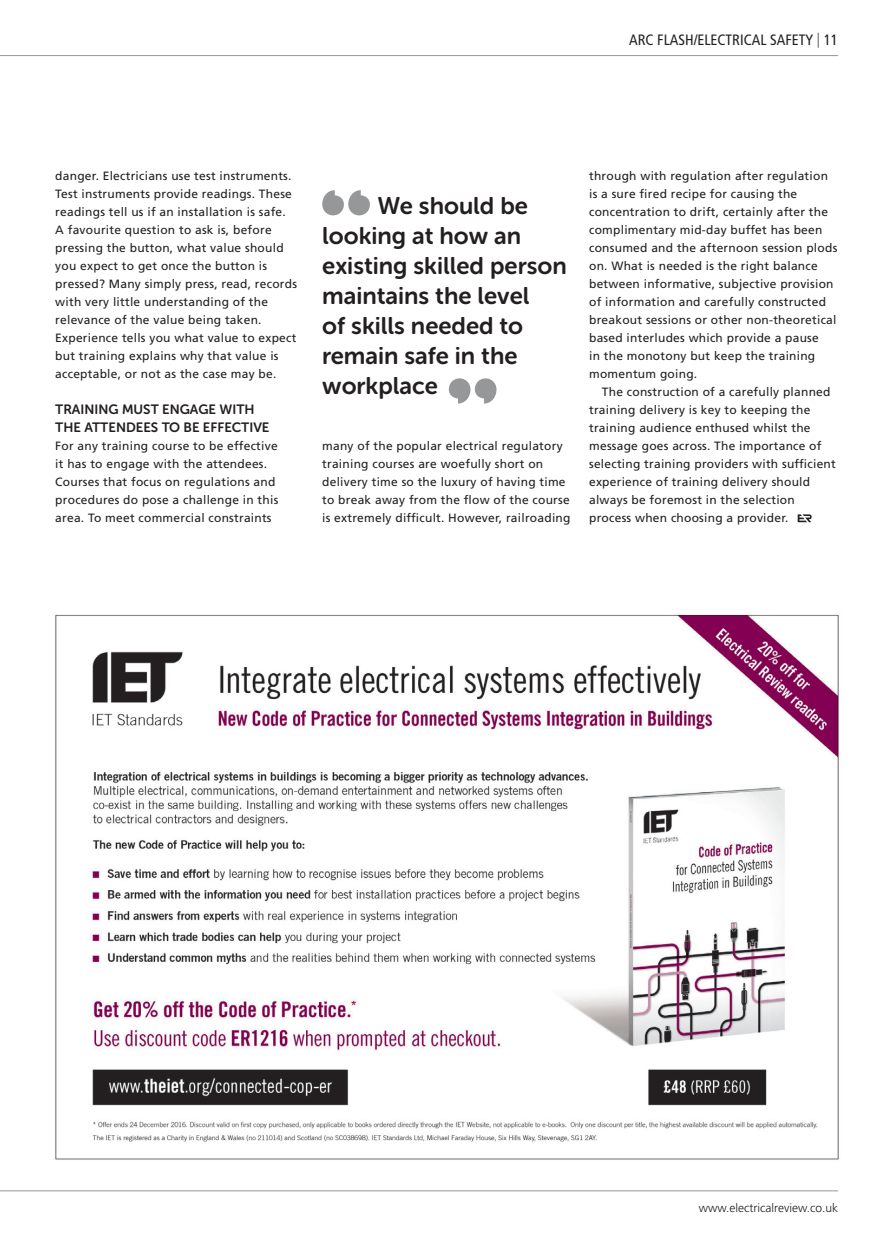
<style>
.page{position:relative;width:893px;height:1233px;background:#fff}
.page>*{position:absolute;margin:0;border:0;box-sizing:border-box;transform-origin:0 0}
.t1{font:24px/30px "Museo Sans Rounded 700";color:#231f20}
.t2{font:condensed 15px "Frutiger LT Std";color:#231f20}
.t3{font:13.5px/18px "Museo Sans Rounded 700";color:#231f20}
.t4{font:12px/18px "Frutiger LT Std";letter-spacing:.02em;color:#231f20}
.t5{font:300 12px "Frutiger LT Std";color:#231f20}
.s1{color:#6d6f6f}
</style>
<div class="page">
<hr style="left:0;top:55px;width:838px;height:1px;background:#959798">
<hr style="left:0;top:1190px;width:838px;height:1px;background:#959798">
<svg style="left:322px;top:190px;width:48px;height:25px"></svg>
<svg style="left:449px;top:378px;width:47px;height:26px"></svg>
<svg style="left:797px;top:514px;width:14px;height:8px"></svg>
<img style="left:55px;top:614px;width:784px;height:546px">
<p class="t2" style="left:629px;top:31px;width:210px">ARC FLASH/ELECTRICAL SAFETY <span class="s1">|</span> 11</p>
<p class="t4" style="left:55px;top:168px;width:243px">danger. Electricians use test instruments.<br>Test instruments provide readings. These readings tell us if an installation is safe.<br>A favourite question to ask is, before pressing the button, what value should you expect to get once the button is pressed? Many simply press, read, records with very little understanding of the relevance of the value being taken.<br>Experience tells you what value to expect but training explains why that value is acceptable, or not as the case may be.</p>
<p class="t3" style="left:55px;top:402px;width:216px">TRAINING MUST ENGAGE WITH<br>THE ATTENDEES TO BE EFFECTIVE</p>
<p class="t4" style="left:55px;top:438px;width:224px">For any training course to be effective it has to engage with the attendees.<br>Courses that focus on regulations and procedures do pose a challenge in this area. To meet commercial constraints</p>
<p class="t4" style="left:322px;top:438px;width:250px">many of the popular electrical regulatory training courses are woefully short on delivery time so the luxury of having time to break away from the flow of the course is extremely difficult. However, railroading</p>
<h1 class="t1" style="left:322px;top:193px;width:246px;text-indent:55px">We should be looking at how an existing skilled person maintains the level<br>of skills needed to remain safe in the workplace</h1>
<p class="t4" style="left:589px;top:168px;width:250px">through with regulation after regulation is a sure fired recipe for causing the concentration to drift, certainly after the complimentary mid-day buffet has been consumed and the afternoon session plods on. What is needed is the right balance between informative, subjective provision of information and carefully constructed breakout sessions or other non-theoretical based interludes which provide a pause<br>in the monotony but keep the training momentum going.</p>
<p class="t4" style="left:589px;top:384px;width:248px;text-indent:13px">The construction of a carefully planned training delivery is key to keeping the training audience enthused whilst the message goes across. The importance of selecting training providers with sufficient experience of training delivery should always be foremost in the selection process when choosing a provider.</p>
<p class="t5" style="left:699px;top:1201px;width:141px">www.electricalreview.co.uk</p>
</div>
